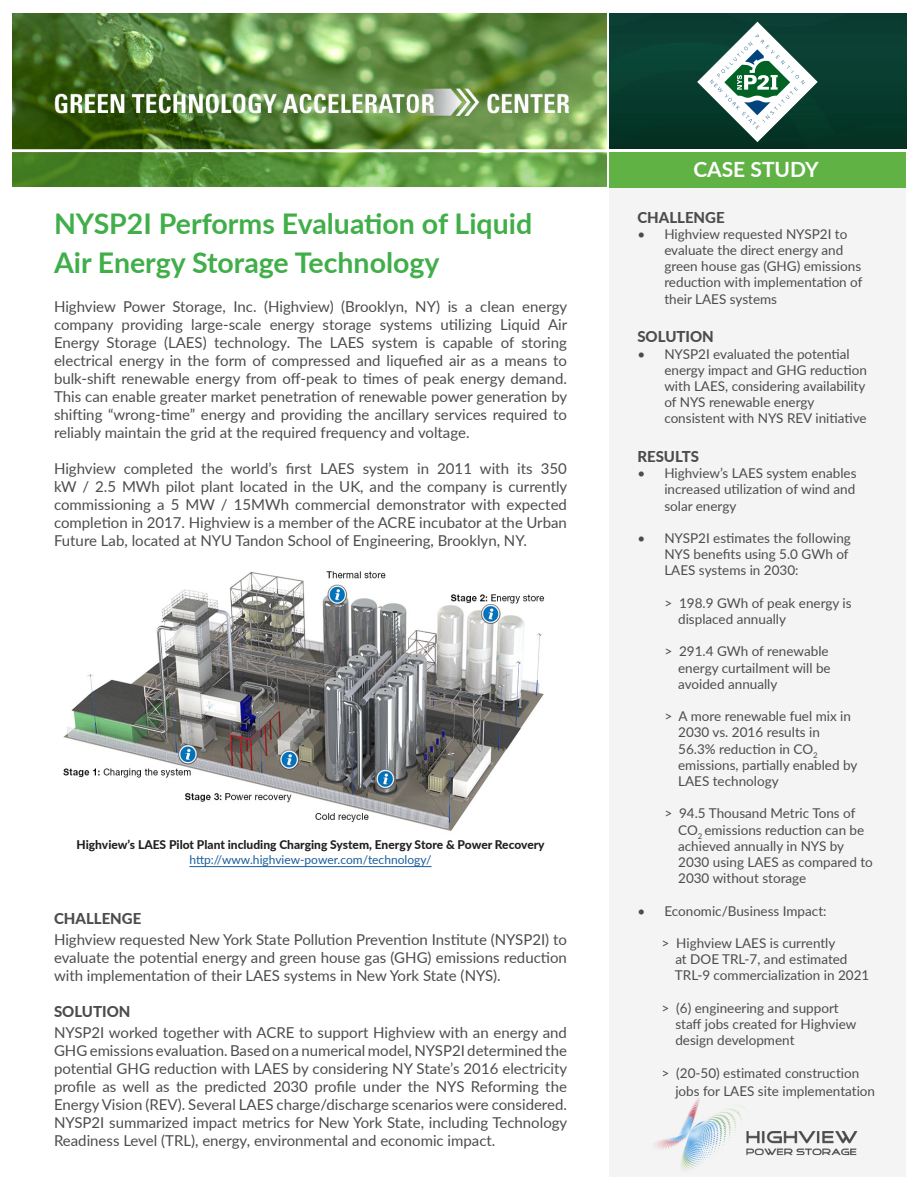
<style>
.page{position:relative;width:918px;height:1188px;background:#fff}
.page>*{position:absolute;margin:0;border:0;box-sizing:border-box;transform-origin:0 0}
.Main_Title{font:700 28.5px/39px "Lato";color:#40ae49}
.t1{font:700 21px "Lato";color:#fff}
.Title_Text{font:15px/18px "Lato";color:#4b4c4d;text-align:justify}
.Title_Text-2{font:800 15px "Lato";color:#4b4c4d}
.Body_Text{font:13.5px/16.2px "Lato";color:#4b4c4d}
.t2{font:800 12px "Lato";color:#231f20}
.t3{font:12px "Lato";color:#175d9e}
</style>
<div class="page">
<div style="left:610px;top:186px;width:296px;height:991px;background:#f4f4f4"></div>
<img style="left:610px;top:14px;width:296px;height:134px">
<svg style="left:698px;top:22px;width:119px;height:120px"></svg>
<img style="left:13px;top:14px;width:593px;height:139px">
<hr style="left:9px;top:149px;width:898px;height:3px;background:#fff">
<svg style="left:12px;top:153px;width:595px;height:33px;background:#5c973c"></svg>
<div style="left:610px;top:152px;width:296px;height:36px;background:#60b245"></div>
<img style="left:54px;top:86px;width:514px;height:32px">
<hr style="left:189px;top:866px;width:243px;height:1px;background:#175d9e">
<img style="left:63px;top:571px;width:482px;height:261px">
<img style="left:654px;top:1098px;width:204px;height:74px">
<p class="t1" style="left:693px;top:154px;width:127px">CASE STUDY</p>
<p class="Main_Title" style="left:54px;top:202px;width:480px">NYSP2I Performs Evaluation of Liquid<br>Air Energy Storage Technology</p>
<p class="Title_Text-2" style="left:637px;top:206px;width:89px">CHALLENGE</p>
<p class="Body_Text" style="left:664px;top:225px;width:200px;text-indent:-27px">• Highview requested NYSP2I to evaluate the direct energy and green house gas (GHG) emissions reduction with implementation of their LAES systems</p>
<p class="Title_Text-2" style="left:637px;top:326px;width:78px">SOLUTION</p>
<p class="Body_Text" style="left:664px;top:345px;width:204px;text-indent:-27px">• NYSP2I evaluated the potential energy impact and GHG reduction with LAES, considering availability of NYS renewable energy consistent with NYS REV initiative</p>
<p class="Title_Text-2" style="left:637px;top:445px;width:63px">RESULTS</p>
<p class="Body_Text" style="left:664px;top:465px;width:194px;text-align:justify;text-indent:-27px">• Highview’s LAES system enables increased utilization of wind and solar energy</p>
<p class="Body_Text" style="left:664px;top:530px;width:188px;text-indent:-27px">• NYSP2I estimates the following<br>NYS benefits using 5.0 GWh of<br>LAES systems in 2030:</p>
<p class="Body_Text" style="left:664px;top:594px;width:189px">&gt; 198.9 GWh of peak energy is</p>
<p class="Body_Text" style="left:678px;top:611px;width:109px">displaced annually</p>
<p class="Body_Text" style="left:664px;top:643px;width:166px">˃ 291.4 GWh of renewable</p>
<p class="Body_Text" style="left:678px;top:659px;width:154px">energy curtailment will be</p>
<p class="Body_Text" style="left:678px;top:675px;width:101px">avoided annually</p>
<p class="Body_Text" style="left:664px;top:708px;width:188px">˃ A more renewable fuel mix in</p>
<p class="Body_Text" style="left:678px;top:724px;width:143px">2030 vs. 2016 results in</p>
<p class="Body_Text" style="left:678px;top:740px;width:141px">56.3% reduction in CO<sub>2</sub></p>
<p class="Body_Text" style="left:678px;top:756px;width:181px">emissions, partially enabled by</p>
<p class="Body_Text" style="left:678px;top:773px;width:102px">LAES technology</p>
<p class="Body_Text" style="left:664px;top:805px;width:193px">˃ 94.5 Thousand Metric Tons of</p>
<p class="Body_Text" style="left:678px;top:821px;width:188px">CO<sub>2</sub> emissions reduction can be</p>
<p class="Body_Text" style="left:678px;top:837px;width:168px">achieved annually in NYS by</p>
<p class="Body_Text" style="left:678px;top:854px;width:196px">2030 using LAES as compared to</p>
<p class="Body_Text" style="left:678px;top:870px;width:130px">2030 without storage</p>
<p class="Body_Text" style="left:637px;top:902px;width:191px">• Economic/Business Impact:</p>
<p class="Body_Text" style="left:662px;top:935px;width:175px">˃ Highview LAES is currently</p>
<p class="Body_Text" style="left:675px;top:951px;width:174px">at DOE TRL-7, and estimated</p>
<p class="Body_Text" style="left:675px;top:967px;width:196px">TRL-9 commercialization in 2021</p>
<p class="Body_Text" style="left:662px;top:999px;width:179px">˃ (6) engineering and support</p>
<p class="Body_Text" style="left:675px;top:1016px;width:182px">staff jobs created for Highview</p>
<p class="Body_Text" style="left:675px;top:1032px;width:121px">design development</p>
<p class="Body_Text" style="left:662px;top:1064px;width:199px">˃ (20-50) estimated construction</p>
<p class="Body_Text" style="left:675px;top:1082px;width:201px">jobs for LAES site implementation</p>
<p class="Title_Text" style="left:54px;top:297px;width:515px">Highview Power Storage, Inc. (Highview) (Brooklyn, NY) is a clean energy company providing large-scale energy storage systems utilizing Liquid Air Energy Storage (LAES) technology. The LAES system is capable of storing electrical energy in the form of compressed and liquefied air as a means to bulk-shift renewable energy from off-peak to times of peak energy demand.<br>This can enable greater market penetration of renewable power generation by shifting “wrong-time” energy and providing the ancillary services required to reliably maintain the grid at the required frequency and voltage.</p>
<p class="Title_Text" style="left:54px;top:459px;width:515px">Highview completed the world’s first LAES system in 2011 with its 350 kW / 2.5 MWh pilot plant located in the UK, and the company is currently commissioning a 5 MW / 15MWh commercial demonstrator with expected completion in 2017. Highview is a member of the ACRE incubator at the Urban Future Lab, located at NYU Tandon School of Engineering, Brooklyn, NY.</p>
<p class="t2" style="left:77px;top:836px;width:470px">Highview’s LAES Pilot Plant including Charging System, Energy Store &amp; Power Recovery</p>
<p class="t3" style="left:189px;top:851px;width:244px">http://www.highview-power.com/technology/</p>
<p class="Title_Text-2" style="left:54px;top:908px;width:89px">CHALLENGE</p>
<p class="Title_Text" style="left:54px;top:930px;width:514px">Highview requested New York State Pollution Prevention Institute (NYSP2I) to evaluate the potential energy and green house gas (GHG) emissions reduction with implementation of their LAES systems in New York State (NYS).</p>
<p class="Title_Text-2" style="left:54px;top:1001px;width:78px">SOLUTION</p>
<p class="Title_Text" style="left:54px;top:1023px;width:515px">NYSP2I worked together with ACRE to support Highview with an energy and GHG emissions evaluation. Based on a numerical model, NYSP2I determined the potential GHG reduction with LAES by considering NY State’s 2016 electricity profile as well as the predicted 2030 profile under the NYS Reforming the Energy Vision (REV). Several LAES charge/discharge scenarios were considered.<br>NYSP2I summarized impact metrics for New York State, including Technology Readiness Level (TRL), energy, environmental and economic impact.</p>
</div>
